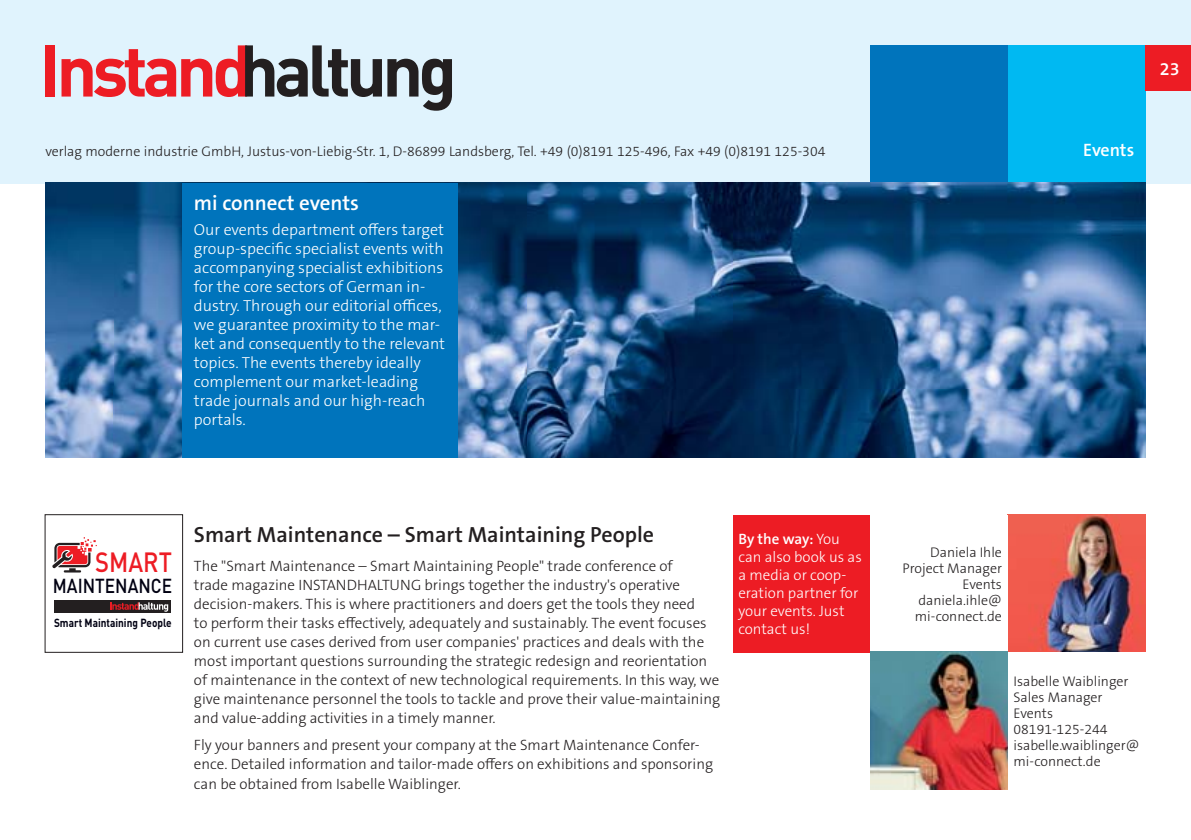
<style>
.page{position:relative;width:1191px;height:840px;background:#fff}
.page>*{position:absolute;margin:0;border:0;box-sizing:border-box;transform-origin:0 0}
.t1{font:500 27.4px "DINOT";color:#ed1c24;scale:.86 1}
.t2{font:600 22px "The Sans Os F";color:#231f20}
.t3{font:600 21px "The Sans Os F";color:#fff}
.t4{font:500 20px "DINOT";color:#000012;scale:.86 1}
.t5{font:600 18px "The Sans Os F";letter-spacing:-.005em;color:#fff}
.t6{font:300 16px/19px "The Sans Os F";color:#fff}
.t7{font:300 15px/19px "The Sans Os F";color:#231f20}
.t8{font:300 15px/18px "The Sans Os F";color:#fff}
.t9{font:300 14px/16px "The Sans Os F";color:#231f20;text-align:right}
.t10{font:700 11.6px "DINOT";color:#000012;scale:.86 1}
.s1{font-weight:600}
</style>
<div class="page">
<div style="left:0;top:0;width:1191px;height:183px;background:#e0f3fd"></div>
<div style="left:1008px;top:45px;width:137px;height:138px;background:#00b9f2"></div>
<div style="left:870px;top:45px;width:138px;height:138px;background:#0074bc"></div>
<div style="left:1145px;top:45px;width:46px;height:46px;background:#ed1c24"></div>
<div style="left:45px;top:45px;width:10px;height:51px;background:#ed1c24"></div>
<svg style="left:62px;top:45px;width:390px;height:66px"></svg>
<div style="left:54px;top:599px;width:117px;height:13px;background:#231f20"></div>
<svg style="left:110px;top:602px;width:58px;height:9px"></svg>
<svg style="left:52px;top:537px;width:45px;height:35px"></svg>
<div style="left:45px;top:514px;width:138px;height:138px;border:1px solid #231f20"></div>
<img style="left:45px;top:183px;width:1100px;height:274px">
<div style="left:183px;top:183px;width:275px;height:274px;background:#0074bc"></div>
<div style="left:732px;top:514px;width:138px;height:138px;background:#ed1c24"></div>
<img style="left:1007px;top:514px;width:138px;height:138px">
<img style="left:870px;top:651px;width:137px;height:137px">
<p class="t9" style="left:45px;top:144px;width:781px">verlag moderne industrie GmbH, Justus-von-Liebig-Str. 1, D-86899 Landsberg, Tel. +49 (0)8191 125-496, Fax +49 (0)8191 125-304</p>
<h3 class="t3" style="left:194px;top:192px;width:167px">mi connect events</h3>
<p class="t6" style="left:194px;top:220px;width:253px">Our events department offers target group-specific specialist events with accompanying specialist exhibitions for the core sectors of German in&shy;dustry. Through our editorial offices, we guarantee proximity to the mar&shy;ket and consequently to the relevant topics. The events thereby ideally complement our market-leading trade journals and our high-reach portals.</p>
<h1 class="t1" style="left:95px;top:546px;width:91px">SMART</h1>
<h3 class="t4" style="left:53px;top:574px;width:140px">MAINTENANCE</h3>
<p class="t10" style="left:54px;top:615px;width:138px">Smart Maintaining People</p>
<h2 class="t2" style="left:194px;top:523px;width:461px">Smart Maintenance – Smart Maintaining People</h2>
<p class="t7" style="left:194px;top:556px;width:527px">The "Smart Maintenance – Smart Maintaining People" trade conference of<br>trade magazine INSTANDHALTUNG brings together the industry's operative decision-makers. This is where practitioners and doers get the tools they need<br>to perform their tasks effectively, adequately and sustainably. The event focuses on current use cases derived from user companies' practices and deals with the most important questions surrounding the strategic redesign and reorientation of maintenance in the context of new technological requirements. In this way, we give maintenance personnel the tools to tackle and prove their value-maintaining and value-adding activities in a timely manner.</p>
<p class="t7" style="left:194px;top:736px;width:520px">Fly your banners and present your company at the Smart Maintenance Confer&shy;ence. Detailed information and tailor-made offers on exhibitions and sponsoring can be obtained from Isabelle Waiblinger.</p>
<p class="t8" style="left:738px;top:530px;width:125px"><span class="s1">By the way:</span> You can also book us as a media or coop&shy;eration partner for your events. Just contact us!</p>
<p class="t5" style="left:1159px;top:60px;width:21px">23</p>
<p class="t5" style="left:1083px;top:141px;width:52px">Events</p>
<p class="t9" style="left:902px;top:544px;width:101px">Daniela Ihle<br>Project Manager<br>Events daniela.ihle@ mi-connect.de</p>
<p class="t9" style="left:1013px;top:673px;width:127px;text-align:left">Isabelle Waiblinger<br>Sales Manager<br>Events<br>08191-125-244 isabelle.waiblinger@ mi-connect.de</p>
</div>
